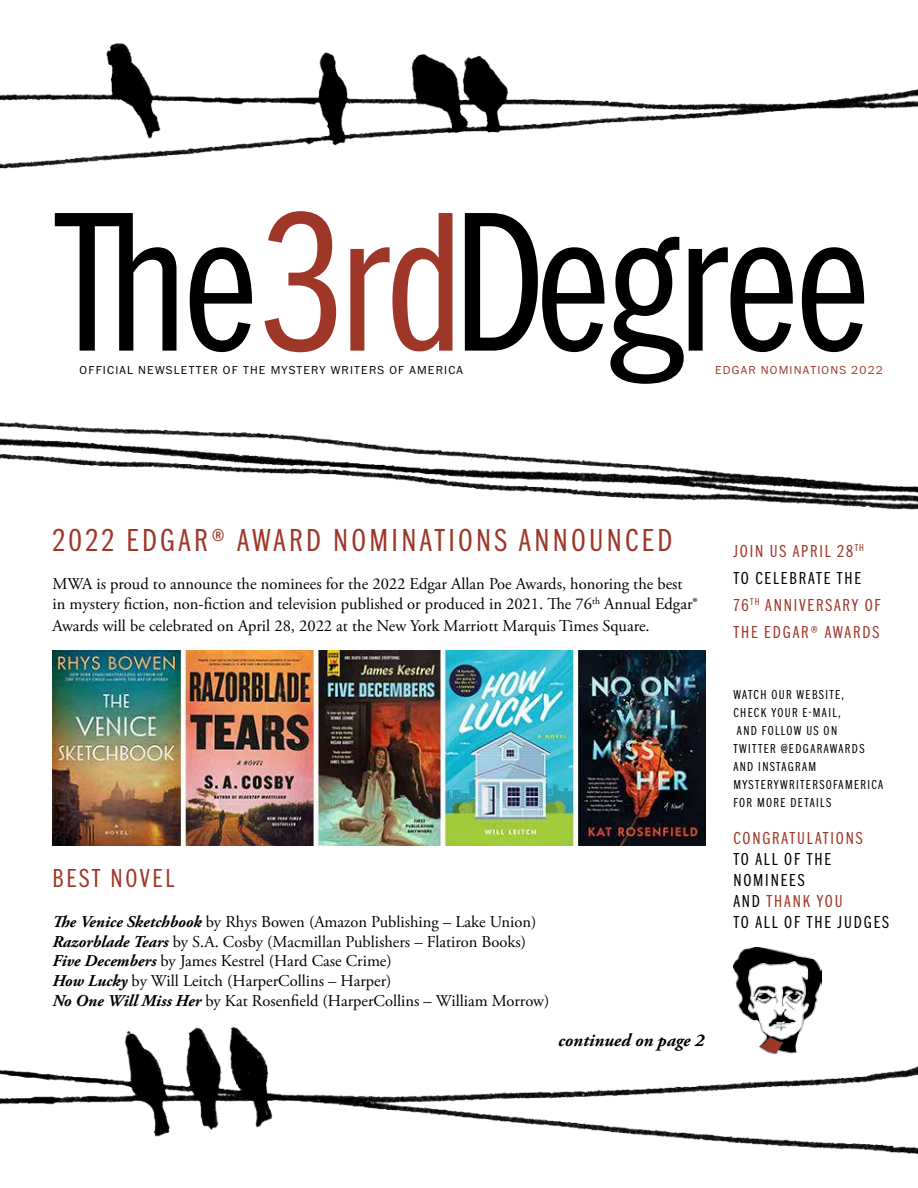
<style>
.page{position:relative;width:918px;height:1188px;background:#fff}
.page>*{position:absolute;margin:0;border:0;box-sizing:border-box;transform-origin:0 0}
.t1{font:300 206.25px "Franklin Cond ITC Std";color:#000}
.t2{font:300 33px "Franklin Cond ITC Std";letter-spacing:.1em;color:#9f3728}
.t3{font:300 27px "Franklin Cond ITC Std";color:#9f3728}
.t4{font:300 18px/27px "Franklin Cond ITC Std";letter-spacing:.1em;color:#9f3728}
.t5{font:300 18px/21px "Franklin Cond ITC Std";letter-spacing:.1em;color:#000}
.t6{font:italic 700 18px "Adobe Garamond Pro";color:#000}
.t7{font:16.5px/19.8px "Adobe Garamond Pro";color:#000}
.t8{font:300 13.5px/18px "Franklin Cond ITC Std";letter-spacing:.1em;color:#000}
.t9{font:300 12px "Franklin ITC Std";letter-spacing:.1em;color:#000}
.t10{font:300 12px "Franklin ITC Std";letter-spacing:.1em;color:#9f3728}
.s1{color:#9f3728}
.s2{font-weight:700;font-style:italic}
.s3{color:#000}
</style>
<div class="page">
<img style="left:0;top:43px;width:918px;height:905px">
<img style="left:733px;top:948px;width:89px;height:27px">
<img style="left:0;top:975px;width:918px;height:179px">
<img style="left:52px;top:650px;width:654px;height:195px">
<h1 class="t1" style="left:54px;top:181px;width:817px">THE<span class="s1">3RD</span>DEGREE</h1>
<p class="t9" style="left:80px;top:364px;width:385px">OFFICIAL NEWSLETTER OF THE MYSTERY WRITERS OF AMERICA</p>
<p class="t10" style="left:715px;top:364px;width:169px">EDGAR NOMINATIONS 2022</p>
<h2 class="t2" style="left:52px;top:524px;width:618px">2022 EDGAR® AWARD NOMINATIONS ANNOUNCED</h2>
<p class="t7" style="left:52px;top:575px;width:647px">MWA is proud to announce the nominees for the 2022 Edgar Allan Poe Awards, honoring the best in mystery fiction, non-fiction and television published or produced in 2021. The 76<sup>th</sup> Annual Edgar®</p>
<p class="t7" style="left:52px;top:616px;width:599px">Awards will be celebrated on April 28, 2022 at the New York Marriott Marquis Times Square.</p>
<h3 class="t3" style="left:52px;top:865px;width:13px">BEST</h3>
<h3 class="t3" style="left:110px;top:865px;width:14px">NOVEL</h3>
<p class="t7" style="left:52px;top:912px;width:498px"><span class="s2">The Venice Sketchbook</span> by Rhys Bowen (Amazon Publishing – Lake Union)<br><span class="s2">Razorblade Tears</span> by S.A. Cosby (Macmillan Publishers – Flatiron Books)<br><span class="s2">Five Decembers</span> by James Kestrel (Hard Case Crime)<br><span class="s2">How Lucky</span> by Will Leitch (HarperCollins – Harper)<br><span class="s2">No One Will Miss Her</span> by Kat Rosenfield (HarperCollins – William Morrow)</p>
<p class="t6" style="left:558px;top:1030px;width:148px">continued on page 2</p>
<p class="t4" style="left:733px;top:538px;width:149px">JOIN US APRIL 28<sup>TH<br></sup><span class="s3">TO CELEBRATE THE<br></span>76<sup>TH</sup> ANNIVERSARY OF<br>THE EDGAR® AWARDS</p>
<p class="t8" style="left:733px;top:686px;width:151px">WATCH OUR WEBSITE,<br>CHECK YOUR E-MAIL,<br>AND FOLLOW US ON<br>TWITTER @EDGARAWARDS<br>AND INSTAGRAM<br>MYSTERYWRITERSOFAMERICA<br>FOR MORE DETAILS</p>
<p class="t4" style="left:733px;top:825px;width:131px">CONGRATULATIONS</p>
<p class="t5" style="left:733px;top:849px;width:157px">TO ALL OF THE<br>NOMINEES<br>AND <span class="s1">THANK YOU<br></span>TO ALL OF THE JUDGES</p>
</div>
